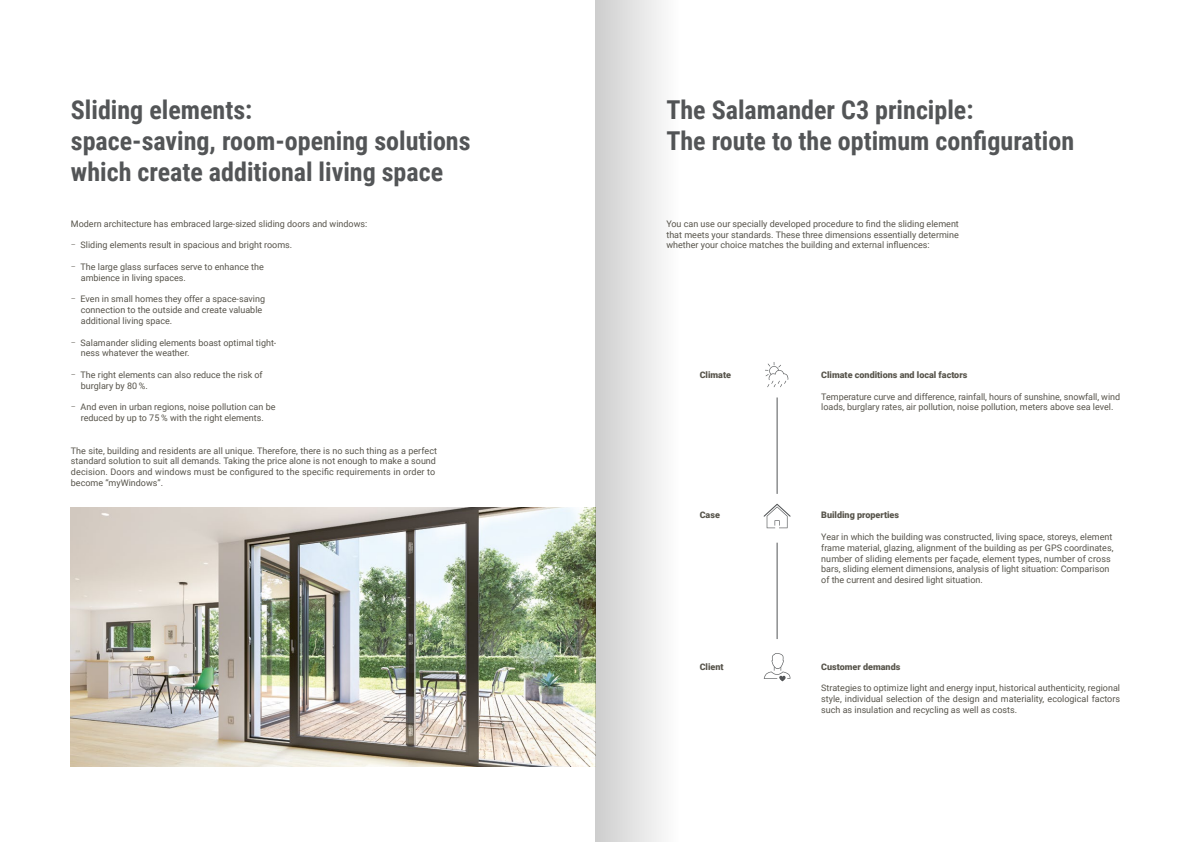
<style>
.page{position:relative;width:1191px;height:842px;background:#fff}
.page>*{position:absolute;margin:0;border:0;box-sizing:border-box;transform-origin:0 0}
.t1{font:700 26px/31.2px "Roboto Condensed";color:#535557}
.t2{font:9px/10.8px "Roboto";color:#57544b}
.t3{font:900 9px "Roboto";color:#57544b}
.s1{font-weight:300}
</style>
<div class="page">
<hr style="left:776px;top:397px;width:1px;height:97px;background:#535557">
<hr style="left:776px;top:543px;width:1px;height:96px;background:#535557">
<svg style="left:765px;top:362px;width:23px;height:25px"></svg>
<svg style="left:763px;top:504px;width:27px;height:24px"></svg>
<svg style="left:764px;top:653px;width:26px;height:28px"></svg>
<img style="left:71px;top:508px;width:524px;height:259px">
<div style="left:595px;top:0;width:85px;height:842px;background:linear-gradient(to right,#cdcdcd,#fff)"></div>
<h1 class="t1" style="left:71px;top:93px;width:401px">Sliding elements:<br>space-saving, room-opening solutions which create additional living space</h1>
<p class="t2" style="left:71px;top:218px;width:298px">Modern architecture has embraced large-sized sliding doors and windows:</p>
<p class="t2" style="left:71px;top:239px;width:223px"><span class="s1">−</span> Sliding elements result in spacious and bright rooms.</p>
<p class="t2" style="left:81px;top:261px;width:184px;text-indent:-10px"><span class="s1">−</span> The large glass surfaces serve to enhance the ambience in living spaces.</p>
<p class="t2" style="left:81px;top:293px;width:186px;text-indent:-10px"><span class="s1">−</span> Even in small homes they offer a space-saving connection to the outside and create valuable additional living space.</p>
<p class="t2" style="left:81px;top:337px;width:197px;text-indent:-10px"><span class="s1">−</span> Salamander sliding elements boast optimal tight&shy;ness whatever the weather.</p>
<p class="t2" style="left:81px;top:369px;width:183px;text-indent:-10px"><span class="s1">−</span> The right elements can also reduce the risk of burglary by 80 %.</p>
<p class="t2" style="left:71px;top:401px;width:206px;text-align:center"><span class="s1">−</span> And even in urban regions, noise pollution can be reduced by up to 75 % with the right elements.</p>
<p class="t2" style="left:71px;top:445px;width:368px">The site, building and residents are all unique. Therefore, there is no such thing as a perfect standard solution to suit all demands. Taking the price alone is not enough to make a sound decision. Doors and windows must be configured to the specific requirements in order to become “myWindows”.</p>
<h1 class="t1" style="left:666px;top:93px;width:409px">The Salamander C3 principle:<br>The route to the optimum configuration</h1>
<p class="t2" style="left:666px;top:218px;width:294px;text-align:justify">You can use our specially developed procedure to find the sliding element that meets your standards. These three dimensions essentially determine whether your choice matches the building and external influences:</p>
<p class="t3" style="left:699px;top:368px;width:33px">Climate</p>
<p class="t3" style="left:821px;top:368px;width:148px">Climate conditions and local factors</p>
<p class="t2" style="left:821px;top:391px;width:300px">Temperature curve and difference, rainfall, hours of sunshine, snowfall, wind loads, burglary rates, air pollution, noise pollution, meters above sea level.</p>
<p class="t3" style="left:699px;top:509px;width:22px">Case</p>
<p class="t3" style="left:821px;top:509px;width:79px">Building properties</p>
<p class="t2" style="left:821px;top:531px;width:294px">Year in which the building was constructed, living space, storeys, element frame material, glazing, alignment of the building as per GPS coordinates, number of sliding elements per façade, element types, number of cross bars, sliding element dimensions, analysis of light situation: Comparison of the current and desired light situation.</p>
<p class="t3" style="left:699px;top:660px;width:25px">Client</p>
<p class="t3" style="left:821px;top:660px;width:81px">Customer demands</p>
<p class="t2" style="left:821px;top:682px;width:300px;text-align:justify">Strategies to optimize light and energy input, historical authenticity, regional style, individual selection of the design and materiality, ecological factors such as insulation and recycling as well as costs.</p>
</div>
